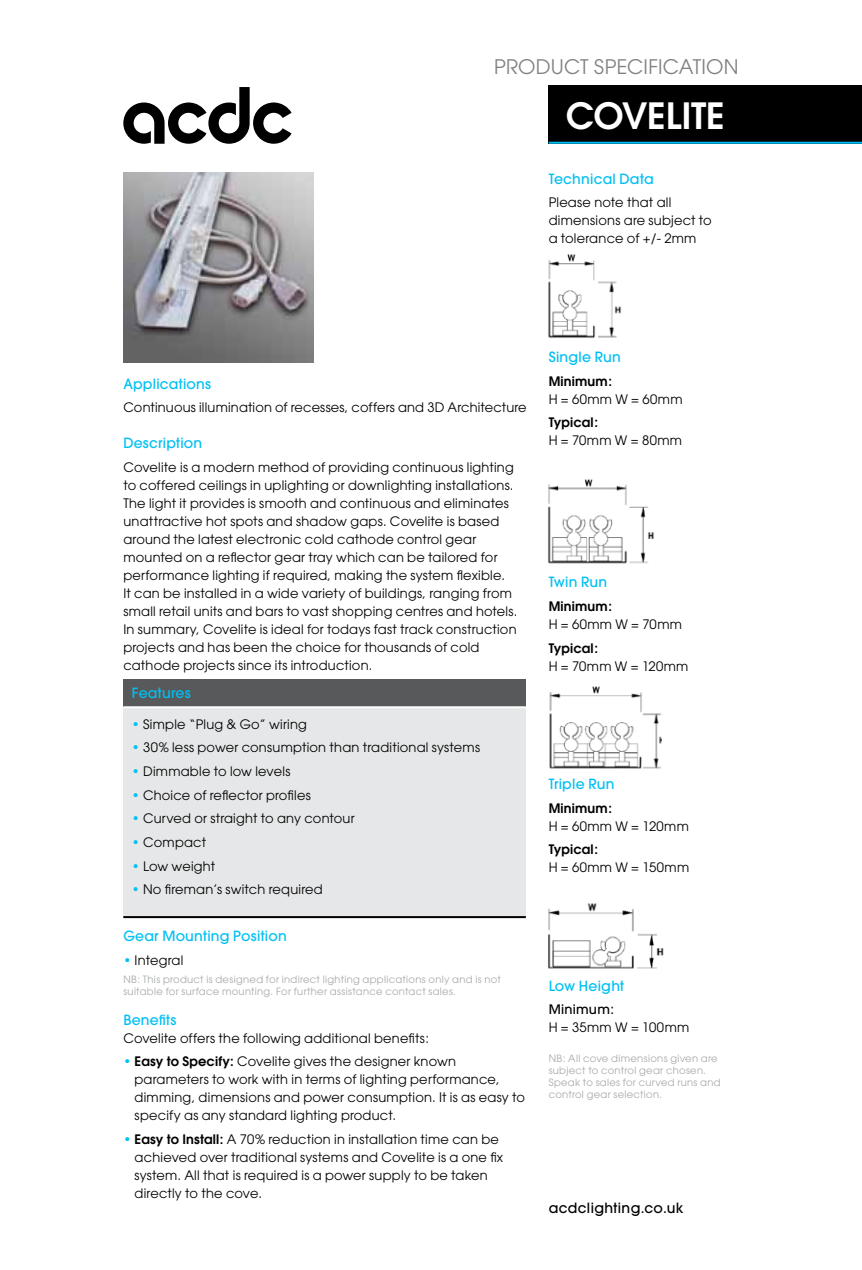
<style>
.page{position:relative;width:862px;height:1270px;background:#fff}
.page>*{position:absolute;margin:0;border:0;box-sizing:border-box;transform-origin:0 0}
.t1{font:600 36px "Avant Garde";letter-spacing:-.005em;color:#fff}
.t2{font:20px "Avant Garde";letter-spacing:.01em;color:#808285}
.t3{font:500 14px "Avant Garde";letter-spacing:.015em;color:#00c0f3}
.t4{font:500 14px "Avant Garde";letter-spacing:.025em;color:#000}
.t5{font:13px/18px "Avant Garde";letter-spacing:.02em;color:#000}
.t6{font:600 13px "Avant Garde";letter-spacing:.015em;color:#000}
.t7{font:13px "Avant Garde";color:#000}
.t8{font:500 13px "Avant Garde";letter-spacing:.02em;color:#000}
.t9{font:10px/12px "Avant Garde";letter-spacing:.03em;color:#a7a9ac}
.s1{color:#00c0f3}
.s2{font-weight:600}
</style>
<div class="page">
<div style="left:123px;top:679px;width:403px;height:28px;background:#58595b"></div>
<div style="left:123px;top:707px;width:403px;height:210px;background:#e6e7e8"></div>
<hr style="left:123px;top:916px;width:403px;height:2px;background:#000">
<hr style="left:123px;top:706px;width:403px;height:2px;background:#fff">
<svg style="left:123px;top:87px;width:168px;height:57px"></svg>
<div style="left:549px;top:85px;width:313px;height:59px;background:#000"></div>
<hr style="left:549px;top:142px;width:313px;height:2px;background:#00c0f3">
<img style="left:123px;top:173px;width:190px;height:190px">
<img style="left:548px;top:254px;width:74px;height:84px">
<img style="left:548px;top:479px;width:106px;height:85px">
<img style="left:549px;top:686px;width:112px;height:83px">
<img style="left:548px;top:903px;width:116px;height:66px">
<h2 class="t2" style="left:494px;top:55px;width:243px">Product specification</h2>
<h1 class="t1" style="left:566px;top:92px;width:161px">COVELITE</h1>
<p class="t3" style="left:549px;top:170px;width:107px">Technical Data</p>
<p class="t5" style="left:549px;top:194px;width:165px">Please note that all dimensions are subject to a tolerance of +/- 2mm</p>
<p class="t3" style="left:123px;top:375px;width:89px">Applications</p>
<p class="t5" style="left:123px;top:398px;width:405px">Continuous illumination of recesses, coffers and 3D Architecture</p>
<p class="t3" style="left:123px;top:434px;width:80px">Description</p>
<p class="t5" style="left:123px;top:458px;width:395px">Covelite is a modern method of providing continuous lighting to coffered ceilings in uplighting or downlighting installations.<br>The light it provides is smooth and continuous and eliminates unattractive hot spots and shadow gaps. Covelite is based around the latest electronic cold cathode control gear mounted on a reflector gear tray which can be tailored for performance lighting if required, making the system flexible.<br>It can be installed in a wide variety of buildings, ranging from small retail units and bars to vast shopping centres and hotels.<br>I n summary, Covelite is ideal for todays fast track construction projects and has been the choice for thousands of cold cathode projects since its introduction.</p>
<p class="t3" style="left:132px;top:684px;width:60px">Features</p>
<p class="t5" style="left:132px;top:715px;width:177px"><span class="s1">•</span> Simple “Plug &amp; Go” wiring</p>
<p class="t5" style="left:132px;top:739px;width:350px"><span class="s1">•</span> 30% less power consumption than traditional systems</p>
<p class="t5" style="left:132px;top:762px;width:160px"><span class="s1">•</span> Dimmable to low levels</p>
<p class="t5" style="left:132px;top:786px;width:180px"><span class="s1">•</span> Choice of reflector profiles</p>
<p class="t7" style="left:132px;top:811px;width:224px"><span class="s1">•</span> Curved or straight to any contour</p>
<p class="t5" style="left:132px;top:833px;width:76px"><span class="s1">•</span> Compact</p>
<p class="t5" style="left:132px;top:857px;width:85px"><span class="s1">•</span> Low weight</p>
<p class="t5" style="left:132px;top:881px;width:192px"><span class="s1">•</span> No fireman’s switch required</p>
<p class="t3" style="left:123px;top:927px;width:165px">Gear Mounting Position</p>
<p class="t5" style="left:123px;top:951px;width:61px"><span class="s1">•</span> Integral</p>
<p class="t9" style="left:123px;top:973px;width:379px">NB: This product is designed for indirect lighting applications only and is not suitable for surface mounting. For further assistance contact sales.</p>
<p class="t3" style="left:123px;top:1011px;width:54px">Benefits</p>
<p class="t5" style="left:123px;top:1029px;width:307px">Covelite offers the following additional benefits:</p>
<p class="t5" style="left:135px;top:1052px;width:392px;text-indent:-11px"><span class="s1">•</span> <span class="s2">Easy to Specify:</span> Covelite gives the designer known parameters to work with in terms of lighting performance, dimming, dimensions and power consumption. It is as easy to specify as any standard lighting product.</p>
<p class="t5" style="left:135px;top:1130px;width:370px;text-indent:-11px"><span class="s1">•</span> <span class="s2">Easy to Install:</span> A 70% reduction in installation time can be achieved over traditional systems and Covelite is a one fix system. All that is required is a power supply to be taken directly to the cove.</p>
<p class="t3" style="left:549px;top:348px;width:74px">Single Run</p>
<p class="t6" style="left:549px;top:372px;width:65px">Minimum:</p>
<p class="t5" style="left:549px;top:390px;width:135px">H = 60mm W = 60mm</p>
<p class="t6" style="left:549px;top:414px;width:51px">Typical:</p>
<p class="t5" style="left:549px;top:431px;width:135px">H = 70mm W = 80mm</p>
<p class="t3" style="left:549px;top:573px;width:60px">Twin Run</p>
<p class="t6" style="left:549px;top:598px;width:65px">Minimum:</p>
<p class="t5" style="left:549px;top:615px;width:135px">H = 60mm W = 70mm</p>
<p class="t6" style="left:549px;top:639px;width:51px">Typical:</p>
<p class="t5" style="left:549px;top:657px;width:141px">H = 70mm W = 120mm</p>
<p class="t3" style="left:549px;top:775px;width:67px">Triple Run</p>
<p class="t6" style="left:549px;top:799px;width:65px">Minimum:</p>
<p class="t5" style="left:549px;top:817px;width:142px">H = 60mm W = 120mm</p>
<p class="t6" style="left:549px;top:841px;width:51px">Typical:</p>
<p class="t5" style="left:549px;top:858px;width:142px">H = 60mm W = 150mm</p>
<p class="t3" style="left:549px;top:977px;width:77px">Low Height</p>
<p class="t8" style="left:549px;top:1001px;width:67px">Minimum:</p>
<p class="t5" style="left:549px;top:1018px;width:142px">H = 35mm W = 100mm</p>
<p class="t9" style="left:549px;top:1052px;width:174px">NB: All cove dimensions given are subject to control gear chosen.<br>Speak to sales for curved runs and control gear selection.</p>
<p class="t4" style="left:549px;top:1199px;width:136px">acdclighting.co.uk</p>
</div>
